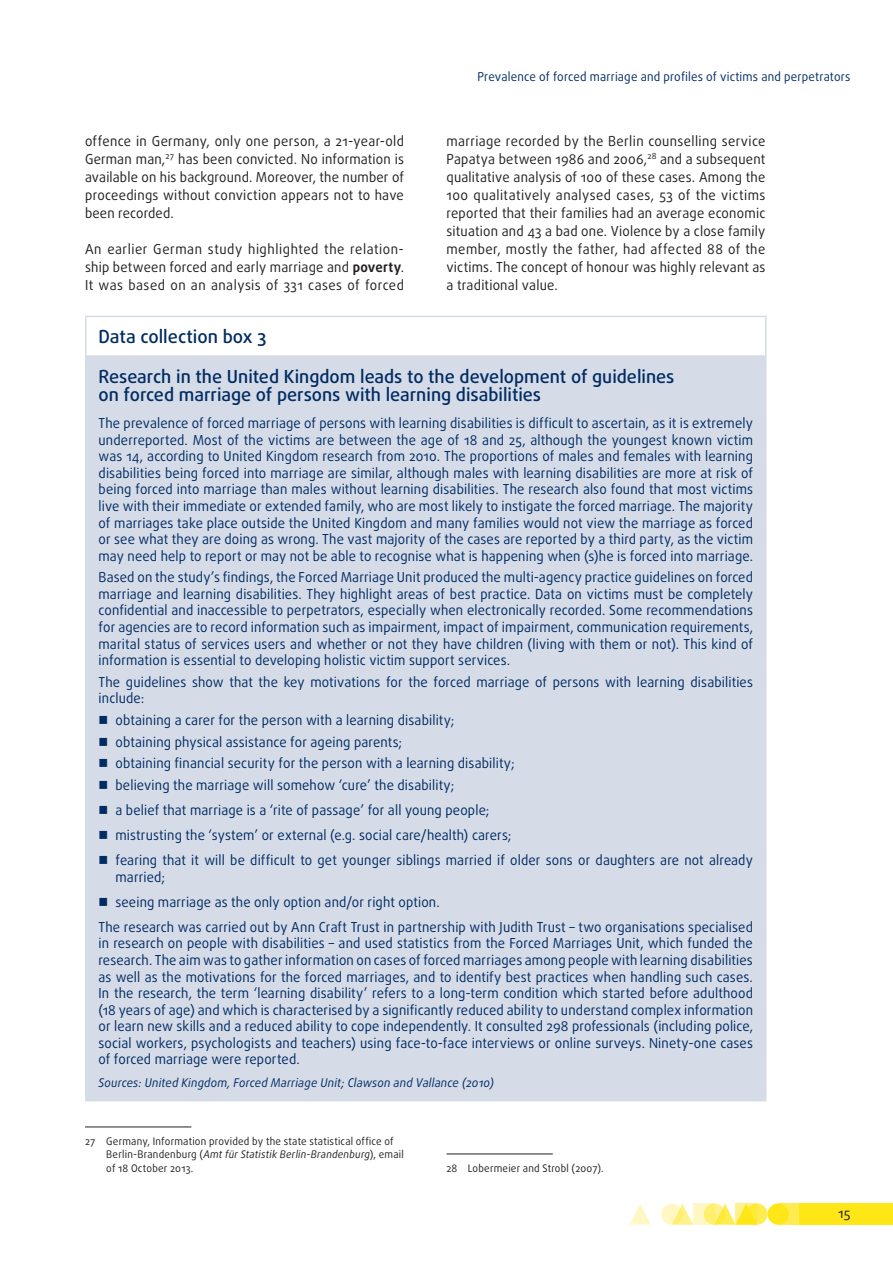
<style>
.page{position:relative;width:893px;height:1263px;background:#fff}
.page>*{position:absolute;margin:0;border:0;box-sizing:border-box;transform-origin:0 0}
.t1{font:500 18px/18px "Daxline Pro";color:#002c62}
.t2{font:13.8px/16.5px "Daxline Pro";letter-spacing:.01em;color:#002c62;text-align:justify;scale:.95 1}
.t3{font:13.8px/18px "Daxline Pro";letter-spacing:.02em;color:#231f20;text-align:justify;scale:.95 1}
.t4{font:13.5px "Daxline Pro";color:#231f20}
.t5{font:12.3px "Daxline Pro";letter-spacing:.015em;color:#002c62;scale:.95 1}
.t6{font:italic 12px "Daxline Pro";letter-spacing:.015em;color:#002c62;scale:.95 1}
.t7{font:10.5px/13.5px "Daxline Pro";letter-spacing:.02em;color:#231f20;scale:.95 1}
.s1{font-weight:700}
.s2{font-style:italic}
</style>
<div class="page">
<div style="left:746px;top:1203px;width:21px;height:22px;background:#ffec50;border-radius:50%"></div>
<div style="left:778px;top:1203px;width:21px;height:22px;background:#ffec50"></div>
<div style="left:799px;top:1203px;width:94px;height:22px;background:#ffe616"></div>
<svg style="left:675px;top:1203px;width:18px;height:22px"></svg>
<svg style="left:629px;top:1204px;width:22px;height:21px"></svg>
<div style="left:767px;top:1203px;width:22px;height:22px;background:#ffe616;border-radius:50%"></div>
<svg style="left:718px;top:1203px;width:18px;height:22px"></svg>
<svg style="left:704px;top:1203px;width:21px;height:22px"></svg>
<svg style="left:661px;top:1203px;width:21px;height:22px"></svg>
<svg style="left:736px;top:1203px;width:21px;height:22px"></svg>
<svg style="left:693px;top:1203px;width:21px;height:22px"></svg>
<hr style="left:85px;top:1126px;width:106px;height:1px;background:#231f20">
<hr style="left:446px;top:1153px;width:107px;height:1px;background:#231f20">
<div style="left:86px;top:356px;width:680px;height:745px;background:#d6dbe8"></div>
<hr style="left:85px;top:316px;width:681px;height:1px;background:#d6dbe8">
<hr style="left:85px;top:317px;width:2px;height:38px;background:#d6dbe8">
<hr style="left:765px;top:317px;width:1px;height:38px;background:#d6dbe8">
<hr style="left:85px;top:355px;width:681px;height:2px;background:#d6dbe8">
<hr style="left:85px;top:357px;width:2px;height:743px;background:#d6dbe8">
<hr style="left:85px;top:1100px;width:681px;height:1px;background:#d6dbe8">
<p class="t3" style="left:85px;top:132px;width:337px">offence in Germany, only one person, a 21-year-old German man,<sup>27</sup> has been convicted. No information is available on his background. Moreover, the number of proceedings without conviction appears not to have been recorded.</p>
<p class="t3" style="left:85px;top:240px;width:337px">An earlier German study highlighted the relation&shy;ship between forced and early marriage and <span class="s1">poverty</span>.<br>It was based on an analysis of 331 cases of forced</p>
<p class="t5" style="left:477px;top:68px;width:394px">Prevalence of forced marriage and profiles of victims and perpetrators</p>
<p class="t3" style="left:446px;top:132px;width:337px">marriage recorded by the Berlin counselling service Papatya between 1986 and 2006,<sup>28</sup> and a subsequent qualitative analysis of 100 of these cases. Among the 100 qualitatively analysed cases, 53 of the victims reported that their families had an average economic situation and 43 a bad one. Violence by a close family member, mostly the father, had affected 88 of the victims. The concept of honour was highly relevant as a traditional value.</p>
<h1 class="t1" style="left:99px;top:328px;width:169px">Data collection box 3</h1>
<h1 class="t1" style="left:99px;top:368px;width:577px">Research in the United Kingdom leads to the development of guidelines on forced marriage of persons with learning disabilities</h1>
<p class="t2" style="left:99px;top:415px;width:690px">The prevalence of forced marriage of persons with learning disabilities is difficult to ascertain, as it is extremely underreported. Most of the victims are between the age of 18 and 25, although the youngest known victim was 14, according to United Kingdom research from 2010. The proportions of males and females with learning disabilities being forced into marriage are similar, although males with learning disabilities are more at risk of being forced into marriage than males without learning disabilities. The research also found that most victims live with their immediate or extended family, who are most likely to instigate the forced marriage. The majority of marriages take place outside the United Kingdom and many families would not view the marriage as forced or see what they are doing as wrong. The vast majority of the cases are reported by a third party, as the victim may need help to report or may not be able to recognise what is happening when (s)he is forced into marriage.</p>
<p class="t2" style="left:99px;top:569px;width:690px">Based on the study’s findings, the Forced Marriage Unit produced the multi-agency practice guidelines on forced marriage and learning disabilities. They highlight areas of best practice. Data on victims must be completely confidential and inaccessible to perpetrators, especially when electronically recorded. Some recommendations for agencies are to record information such as impairment, impact of impairment, communication requirements, marital status of services users and whether or not they have children (living with them or not). This kind of information is essential to developing holistic victim support services.</p>
<p class="t2" style="left:99px;top:674px;width:690px">The guidelines show that the key motivations for the forced marriage of persons with learning disabilities include:</p>
<p class="t2" style="left:99px;top:712px;width:376px">■ obtaining a carer for the person with a learning disability;</p>
<p class="t2" style="left:99px;top:733px;width:321px">■ obtaining physical assistance for ageing parents;</p>
<p class="t2" style="left:99px;top:755px;width:440px">■ obtaining financial security for the person with a learning disability;</p>
<p class="t2" style="left:99px;top:777px;width:376px">■ believing the marriage will somehow ‘cure’ the disability;</p>
<p class="t2" style="left:98px;top:802px;width:413px">■ a belief that marriage is a ‘rite of passage’ for all young people;</p>
<p class="t2" style="left:98px;top:827px;width:436px">■ mistrusting the ‘system’ or external (e.g. social care/health) carers;</p>
<p class="t2" style="left:115px;top:852px;width:673px;text-indent:-17px">■ fearing that it will be difficult to get younger siblings married if older sons or daughters are not already married;</p>
<p class="t2" style="left:98px;top:889px;width:690px;line-height:25px">■ seeing marriage as the only option and/or right option.<br>The research was carried out by Ann Craft Trust in partnership with Judith Trust – two organisations specialised</p>
<p class="t2" style="left:98px;top:935px;width:690px">in research on people with disabilities – and used statistics from the Forced Marriages Unit, which funded the research. The aim was to gather information on cases of forced marriages among people with learning disabilities as well as the motivations for the forced marriages, and to identify best practices when handling such cases.<br>In the research, the term ‘learning disability’ refers to a long-term condition which started before adulthood (18 years of age) and which is characterised by a significantly reduced ability to understand complex information or learn new skills and a reduced ability to cope independently. It consulted 298 professionals (including police, social workers, psychologists and teachers) using face-to-face interviews or online surveys. Ninety-one cases of forced marriage were reported.</p>
<p class="t6" style="left:99px;top:1075px;width:418px">Sources: United Kingdom, Forced Marriage Unit; Clawson and Vallance (2010)</p>
<p class="t7" style="left:106px;top:1134px;width:315px;text-indent:-21px">27 Germany, Information provided by the state statistical office of<br>Berlin-Brandenburg (<span class="s2">Amt für Statistik Berlin-Brandenburg</span>), email of 18 October 2013.</p>
<p class="t7" style="left:446px;top:1161px;width:167px">28 Lobermeier and Strobl (2007).</p>
<p class="t4" style="left:838px;top:1204px;width:14px">15</p>
</div>
